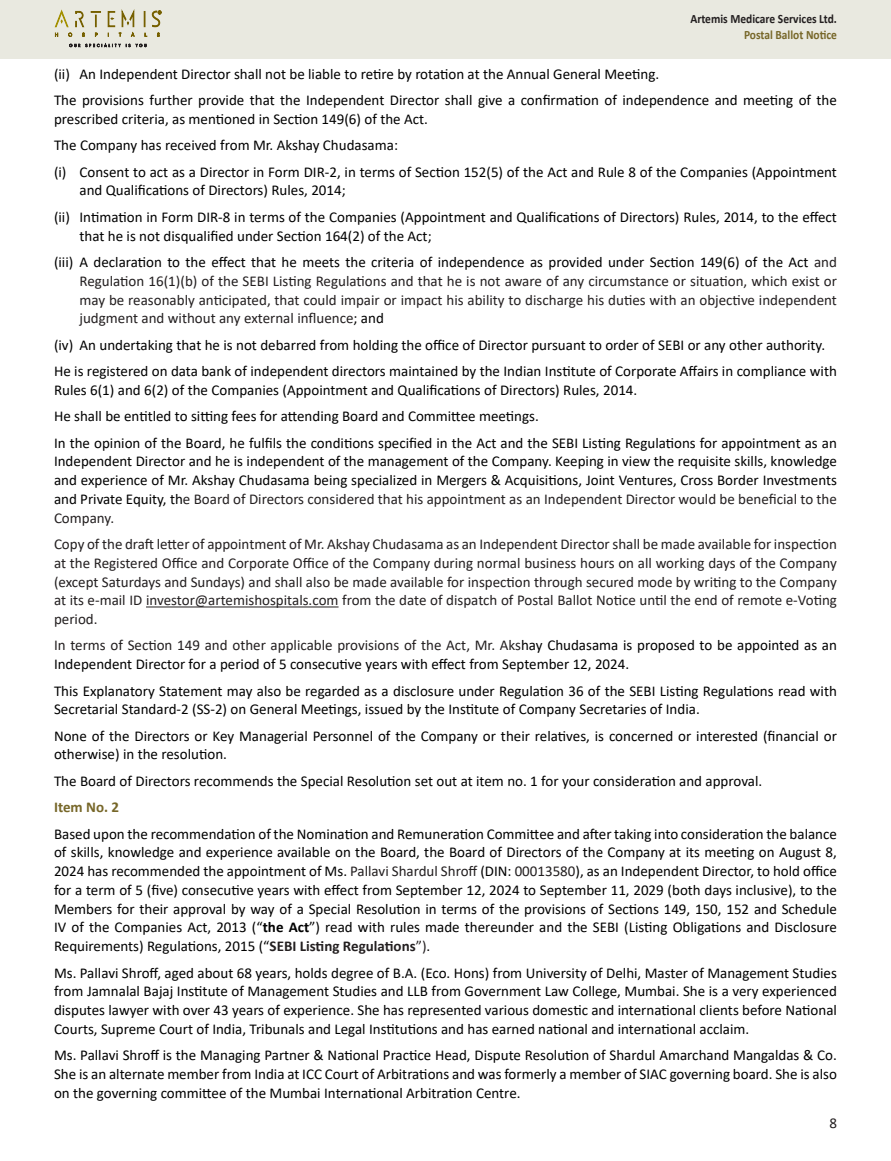
<style>
.page{position:relative;width:891px;height:1161px;background:#fff}
.page>*{position:absolute;margin:0;border:0;box-sizing:border-box;transform-origin:0 0}
.List_Paragraph{font:15px/18.8px "Calibri";color:#000}
.List_Paragraph-2{font:15px/18.8px "Calibri";color:#231f20;text-align:justify}
.t1{font:700 15px "Calibri";color:#776729}
.t2{font:700 12.75px "Calibri";color:#231f20;scale:.9 1}
.t3{font:700 12.75px "Calibri";color:#776729;scale:.9 1}
.s1{color:#000}
.s2{color:#231f20}
.s3{font-weight:700}
.s4{font-weight:700;color:#231f20}
</style>
<div class="page">
<div style="left:0;top:0;width:891px;height:58px;background:#e9e9e0"></div>
<svg style="left:69px;top:43px;width:78px;height:4px"></svg>
<svg style="left:55px;top:9px;width:107px;height:28px"></svg>
<hr style="left:146px;top:606px;width:193px;height:1px;background:#231f20">
<p class="t2" style="left:690px;top:10px;width:164px">Artemis Medicare Services Ltd.</p>
<p class="t3" style="left:744px;top:26px;width:105px">Postal Ballot Notice</p>
<p class="List_Paragraph" style="left:54px;top:64px;width:607px">(ii) An Independent Director shall not be liable to retire by rotation at the Annual General Meeting.</p>
<p class="List_Paragraph" style="left:54px;top:90px;width:784px">The provisions further provide that the Independent Director shall give a confirmation of independence and meeting of the prescribed criteria, as mentioned in Section 149(6) of the Act.</p>
<p class="List_Paragraph" style="left:54px;top:136px;width:346px">The Company has received from Mr. Akshay Chudasama:</p>
<p class="List_Paragraph" style="left:80px;top:162px;width:759px;text-indent:-26px">(i) Consent to act as a Director in Form DIR-2, in terms of Section 152(5) of the Act and Rule 8 of the Companies (Appointment and Qualifications of Directors) Rules, 2014;</p>
<p class="List_Paragraph" style="left:80px;top:207px;width:759px;text-indent:-26px">(ii) Intimation in Form DIR-8 in terms of the Companies (Appointment and Qualifications of Directors) Rules, 2014, to the effect that he is not disqualified under Section 164(2) of the Act;</p>
<p class="List_Paragraph-2" style="left:80px;top:252px;width:759px;text-indent:-26px"><span class="s1">(iii) A declaration to the effect that he meets the criteria of independence as provided under Section 149(6) of the Act</span> and Regulation 16(1)(b) of the SEBI Listing Regulations and that he is not aware of any circumstance or situation, which exist or may be reasonably anticipated, that could impair or impact his ability to discharge his duties with an objective independent judgment and without any external influence<span class="s1">; and</span></p>
<p class="List_Paragraph" style="left:54px;top:335px;width:773px">(iv) An undertaking that he is not debarred from holding the office of Director pursuant to order of SEBI or any other authority.</p>
<p class="List_Paragraph" style="left:54px;top:361px;width:784px">He is registered on data bank of independent directors maintained by the Indian Institute of Corporate Affairs in compliance with<br>Rules 6(1) and 6(2) of the Companies (Appointment and Qualifications of Directors) Rules, 2014.</p>
<p class="List_Paragraph" style="left:54px;top:406px;width:486px">He shall be entitled to sitting fees for attending Board and Committee meetings.</p>
<p class="List_Paragraph" style="left:54px;top:433px;width:785px;text-align:justify">In the opinion of the Board, he fulfils the conditions specified in the Act and the SEBI Listing Regulations for appointment as an Independent Director and he is independent of the management of the Company. Keeping in view the requisite skills, knowledge and experience of Mr. Akshay Chudasama being specialized in Mergers &amp; Acquisitions, Joint Ventures, Cross Border Investments and Private Equity, th<span class="s2">e Board of Directors considered that his appointment as an Independent Director would be beneficial to the Company.</span></p>
<p class="List_Paragraph-2" style="left:54px;top:534px;width:785px">Copy of the draft letter of appointment of Mr. Akshay Chudasama as an Independent Director shall be made available for inspection at the Registered Office and Corporate Office of the Company during normal business hours on all working days of the Company (except Saturdays and Sundays) and shall also be made available for inspection through secured mode by writing to the Company at its e-mail ID investor@artemishospitals.com from the date of dispatch of Postal Ballot Notice until the end of remote e-Voting period.</p>
<p class="List_Paragraph" style="left:54px;top:636px;width:784px"><span class="s2">In terms of Section 149 and other applicable provisions of the Act, Mr. Aks</span>hay Chudasama is proposed to be appointed as an<br>Independent Director for a period of 5 consecutive years with effect from September 12, 2024.</p>
<p class="List_Paragraph" style="left:54px;top:681px;width:784px">This Explanatory Statement may also be regarded as a disclosure under Regulation 36 of the SEBI Listing Regulations read with<br>Secretarial Standard-2 (SS-2) on General Meetings, issued by the Institute of Company Secretaries of India.</p>
<p class="List_Paragraph" style="left:54px;top:726px;width:784px">None of the Directors or Key Managerial Personnel of the Company or their relatives, is concerned or interested (financial or otherwise) in the resolution.</p>
<p class="List_Paragraph" style="left:54px;top:771px;width:710px">The Board of Directors recommends the Special Resolution set out at item no. 1 for your consideration and approval.</p>
<p class="t1" style="left:54px;top:797px;width:67px">Item No. 2</p>
<p class="List_Paragraph" style="left:54px;top:824px;width:785px;text-align:justify">Based upon the recommendation of the Nomination and Remuneration Committee and after taking into consideration the balance of skills, knowledge and experience available on the Board, the Board of Directors of the Company at its meeting on August 8, 2024 has recommended the appointment of Ms. <span class="s2">Pallavi Shardul Shroff</span> (DIN: <span class="s2">00013580</span>), as an Independent Director, to hold office for a term of 5 (five) consecutive years with effect from September 12, 2024 to September 11, 2029 (both days inclusive), to the Members for their approval by way of a Special Resolution in terms of the provisions of Sections 149, 150, 152 and Schedule IV of the Companies Act, 2013 (“<span class="s3">the Act</span>”) read with rules made thereunder and the SEBI (Listing Obligations and Disclosure Requirements) Regulations, 2015 (“<span class="s4">SEBI Listing Regulations</span><span class="s2">”)</span>.</p>
<p class="List_Paragraph" style="left:54px;top:963px;width:785px;text-align:justify">Ms. Pallavi Shroff, aged about 68 years, holds degree of B.A. (Eco. Hons) from University of Delhi, Master of Management Studies from Jamnalal Bajaj Institute of Management Studies and LLB from Government Law College, Mumbai. She is a very experienced disputes lawyer with over 43 years of experience. She has represented various domestic and international clients before National Courts, Supreme Court of India, Tribunals and Legal Institutions and has earned national and international acclaim.</p>
<p class="List_Paragraph" style="left:54px;top:1046px;width:784px;text-align:justify">Ms. Pallavi Shroff is the Managing Partner &amp; National Practice Head, Dispute Resolution of Shardul Amarchand Mangaldas &amp; Co.<br>She is an alternate member from India at ICC Court of Arbitrations and was formerly a member of SIAC governing board. She is also on the governing committee of the Mumbai International Arbitration Centre.</p>
<p class="List_Paragraph-2" style="left:829px;top:1113px;width:9px">8</p>
</div>
